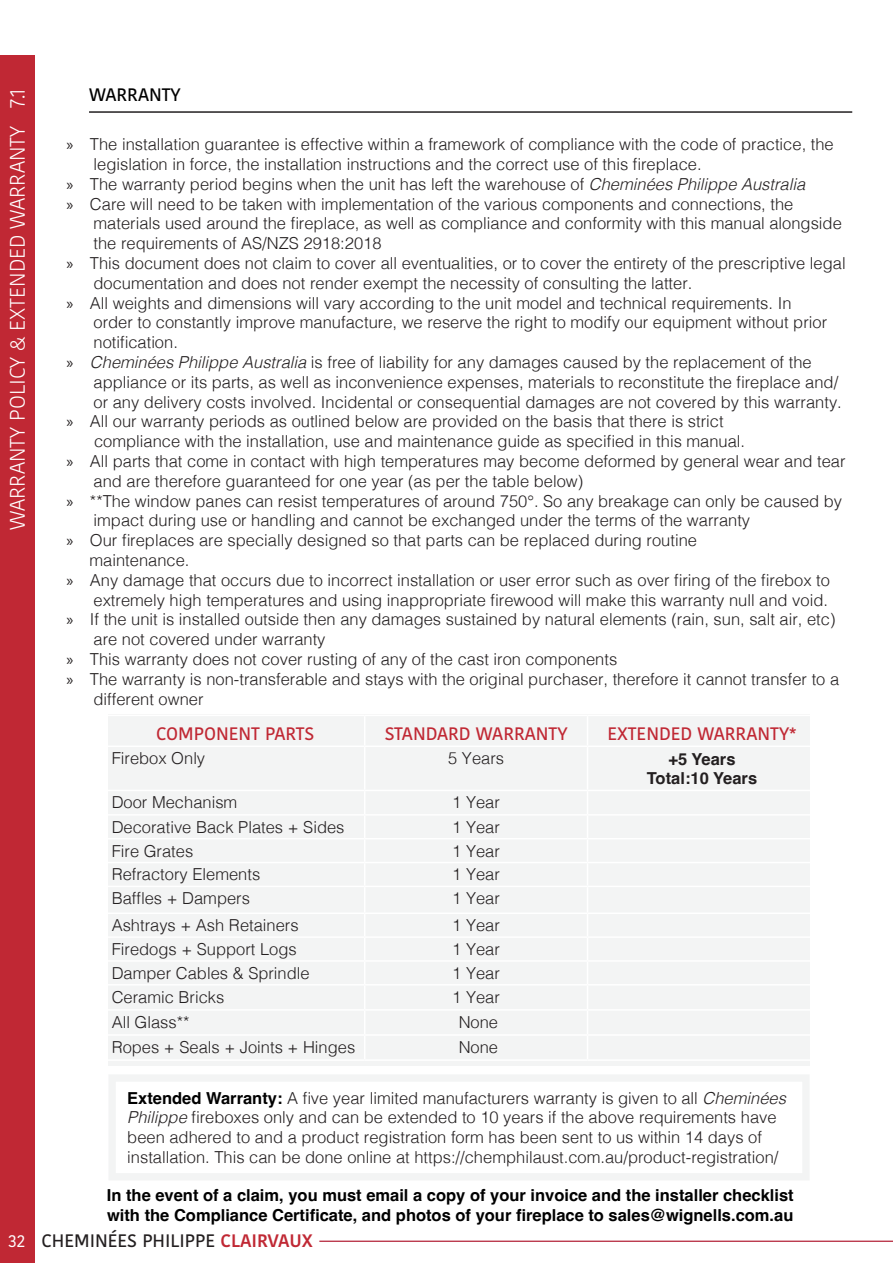
<style>
.page{position:relative;width:893px;height:1263px;background:#fff}
.page>*{position:absolute;margin:0;border:0;box-sizing:border-box;transform-origin:0 0}
.t1{font:300 21px "Kohinoor Bangla";color:#fff}
.t2{font:500 18px "Kohinoor Bangla";color:#c02834}
.t3{font:500 18px "Kohinoor Bangla";color:#231f20}
.t4{font:500 18px "Kohinoor Devanagari";color:#000}
.t5{font:300 16.5px/19.8px "Helvetica";color:#231f20}
.t6{font:700 16.5px/19.8px "Helvetica";color:#000}
.t7{font:700 16.5px "Helvetica";color:#231f20}
.s1{font-family:"Myriad Pro";font-weight:400}
.s2{font-style:italic}
.s3{font-weight:700;color:#000}
.s4{font-family:"Kohinoor Telugu";font-weight:400;color:#fff}
.s5{font-family:"Kohinoor Telugu"}
.s6{font-family:"Kohinoor Telugu";font-weight:600;color:#c02834}
</style>
<div class="page">
<div style="left:0;top:56px;width:35px;height:1207px;background:#c02834"></div>
<hr style="left:89px;top:111px;width:763px;height:2px;background:#231f20">
<div style="left:108px;top:715px;width:702px;height:351px;background:#f3f4f4"></div>
<hr style="left:105px;top:715px;width:260px;height:1px;background:#fff">
<hr style="left:365px;top:715px;width:223px;height:1px;background:#fff">
<svg style="left:364px;top:717px;width:1px;height:28px"></svg>
<hr style="left:588px;top:715px;width:229px;height:1px;background:#fff">
<svg style="left:587px;top:717px;width:1px;height:28px"></svg>
<hr style="left:105px;top:745px;width:260px;height:2px;background:#fff">
<hr style="left:365px;top:745px;width:223px;height:2px;background:#fff">
<hr style="left:364px;top:747px;width:1px;height:43px;background:#fff">
<hr style="left:588px;top:745px;width:229px;height:2px;background:#fff">
<hr style="left:587px;top:747px;width:1px;height:43px;background:#fff">
<hr style="left:105px;top:790px;width:260px;height:1px;background:#fff">
<hr style="left:365px;top:790px;width:223px;height:1px;background:#fff">
<hr style="left:588px;top:790px;width:229px;height:1px;background:#fff">
<hr style="left:105px;top:814px;width:260px;height:2px;background:#fff">
<hr style="left:365px;top:814px;width:223px;height:2px;background:#fff">
<hr style="left:588px;top:814px;width:229px;height:2px;background:#fff">
<hr style="left:105px;top:838px;width:260px;height:1px;background:#fff">
<hr style="left:365px;top:838px;width:223px;height:1px;background:#fff">
<hr style="left:588px;top:838px;width:229px;height:1px;background:#fff">
<hr style="left:105px;top:862px;width:260px;height:1px;background:#fff">
<hr style="left:365px;top:862px;width:223px;height:1px;background:#fff">
<hr style="left:588px;top:862px;width:229px;height:1px;background:#fff">
<hr style="left:105px;top:886px;width:260px;height:1px;background:#fff">
<hr style="left:365px;top:886px;width:223px;height:1px;background:#fff">
<hr style="left:588px;top:886px;width:229px;height:1px;background:#fff">
<hr style="left:105px;top:912px;width:260px;height:2px;background:#fff">
<hr style="left:365px;top:912px;width:223px;height:2px;background:#fff">
<hr style="left:588px;top:912px;width:229px;height:2px;background:#fff">
<hr style="left:105px;top:936px;width:260px;height:2px;background:#fff">
<hr style="left:365px;top:936px;width:223px;height:2px;background:#fff">
<hr style="left:588px;top:936px;width:229px;height:2px;background:#fff">
<hr style="left:105px;top:960px;width:260px;height:2px;background:#fff">
<hr style="left:365px;top:960px;width:223px;height:2px;background:#fff">
<hr style="left:588px;top:960px;width:229px;height:2px;background:#fff">
<hr style="left:105px;top:984px;width:260px;height:1px;background:#fff">
<hr style="left:365px;top:984px;width:223px;height:1px;background:#fff">
<hr style="left:588px;top:984px;width:229px;height:1px;background:#fff">
<hr style="left:105px;top:1009px;width:260px;height:2px;background:#fff">
<hr style="left:365px;top:1009px;width:223px;height:2px;background:#fff">
<hr style="left:588px;top:1009px;width:229px;height:2px;background:#fff">
<hr style="left:105px;top:1034px;width:260px;height:2px;background:#fff">
<hr style="left:365px;top:1034px;width:223px;height:2px;background:#fff">
<svg style="left:364px;top:792px;width:1px;height:267px"></svg>
<hr style="left:588px;top:1034px;width:229px;height:2px;background:#fff">
<svg style="left:587px;top:792px;width:1px;height:267px"></svg>
<hr style="left:105px;top:1059px;width:260px;height:2px;background:#fff">
<hr style="left:365px;top:1059px;width:223px;height:2px;background:#fff">
<hr style="left:588px;top:1059px;width:229px;height:2px;background:#fff">
<hr style="left:319px;top:1241px;width:574px;height:1px;background:#ab0a22">
<p class="t1" style="left:2px;top:530px;width:443px;rotate:-90deg">WARRANTY POLICY &amp; EXTENDED WARRANTY 7.1</p>
<p class="t4" style="left:89px;top:84px;width:93px">WARRANTY</p>
<p class="t5" style="left:94px;top:133px;width:742px;text-indent:-27px"><span class="s1">»</span> The installation guarantee is effective within a framework of compliance with the code of practice, the legislation in force, the installation instructions and the correct use of this fireplace.</p>
<p class="t5" style="left:67px;top:173px;width:740px"><span class="s1">»</span> The warranty period begins when the unit has left the warehouse of <span class="s2">Cheminées Philippe Australia</span></p>
<p class="t5" style="left:94px;top:193px;width:750px;text-indent:-27px"><span class="s1">»</span> Care will need to be taken with implementation of the various components and connections, the materials used around the fireplace, as well as compliance and conformity with this manual alongside the requirements of AS/NZS 2918:2018</p>
<p class="t5" style="left:94px;top:252px;width:754px;text-indent:-27px"><span class="s1">»</span> This document does not claim to cover all eventualities, or to cover the entirety of the prescriptive legal documentation and does not render exempt the necessity of consulting the latter.</p>
<p class="t5" style="left:94px;top:292px;width:735px;text-indent:-27px"><span class="s1">»</span> All weights and dimensions will vary according to the unit model and technical requirements. In order to constantly improve manufacture, we reserve the right to modify our equipment without prior notification.</p>
<p class="t5" style="left:94px;top:351px;width:750px;text-indent:-27px"><span class="s1">»</span> <span class="s2">Cheminées Philippe Australia</span> is free of liability for any damages caused by the replacement of the appliance or its parts, as well as inconvenience expenses, materials to reconstitute the fireplace and/ or any delivery costs involved. Incidental or consequential damages are not covered by this warranty.</p>
<p class="t5" style="left:67px;top:410px;width:659px"><span class="s1">»</span> All our warranty periods as outlined below are provided on the basis that there is strict</p>
<p class="t5" style="left:94px;top:430px;width:653px">compliance with the installation, use and maintenance guide as specified in this manual.</p>
<p class="t5" style="left:94px;top:450px;width:754px;text-indent:-27px"><span class="s1">»</span> All parts that come in contact with high temperatures may become deformed by general wear and tear and are therefore guaranteed for one year (as per the table below)</p>
<p class="t5" style="left:94px;top:490px;width:750px;text-indent:-27px"><span class="s1">»</span> **The window panes can resist temperatures of around 750°. So any breakage can only be caused by impact during use or handling and cannot be exchanged under the terms of the warranty</p>
<p class="t5" style="left:67px;top:529px;width:632px"><span class="s1">»</span> Our fireplaces are specially designed so that parts can be replaced during routine</p>
<p class="t5" style="left:89px;top:549px;width:101px">maintenance.</p>
<p class="t5" style="left:67px;top:569px;width:765px;text-align:right"><span class="s1">»</span> Any damage that occurs due to incorrect installation or user error such as over firing of the firebox to extremely high temperatures and using inappropriate firewood will make this warranty null and void.</p>
<p class="t5" style="left:94px;top:608px;width:743px;text-indent:-27px"><span class="s1">»</span> If the unit is installed outside then any damages sustained by natural elements (rain, sun, salt air, etc) are not covered under warranty</p>
<p class="t5" style="left:67px;top:648px;width:552px"><span class="s1">»</span> This warranty does not cover rusting of any of the cast iron components</p>
<p class="t5" style="left:94px;top:668px;width:747px;text-indent:-27px"><span class="s1">»</span> The warranty is non-transferable and stays with the original purchaser, therefore it cannot transfer to a different owner</p>
<p class="t2" style="left:156px;top:719px;width:160px">COMPONENT PARTS</p>
<p class="t2" style="left:385px;top:719px;width:184px">STANDARD WARRANTY</p>
<p class="t2" style="left:607px;top:719px;width:191px">EXTENDED WARRANTY*</p>
<p class="t5" style="left:112px;top:747px;width:95px">Firebox Only</p>
<p class="t5" style="left:448px;top:747px;width:57px">5 Years</p>
<p class="t7" style="left:668px;top:749px;width:69px">+5 Years</p>
<p class="t7" style="left:647px;top:769px;width:112px">Total:10 Years</p>
<p class="t5" style="left:112px;top:791px;width:127px">Door Mechanism</p>
<p class="t5" style="left:452px;top:791px;width:49px">1 Year</p>
<p class="t5" style="left:112px;top:816px;width:234px">Decorative Back Plates + Sides</p>
<p class="t5" style="left:452px;top:816px;width:49px">1 Year</p>
<p class="t5" style="left:112px;top:840px;width:83px">Fire Grates</p>
<p class="t5" style="left:452px;top:840px;width:49px">1 Year</p>
<p class="t5" style="left:112px;top:863px;width:150px">Refractory Elements</p>
<p class="t5" style="left:452px;top:863px;width:49px">1 Year</p>
<p class="t5" style="left:112px;top:887px;width:140px">Baffles + Dampers</p>
<p class="t5" style="left:452px;top:887px;width:49px">1 Year</p>
<p class="t5" style="left:112px;top:914px;width:188px">Ashtrays + Ash Retainers</p>
<p class="t5" style="left:452px;top:914px;width:49px">1 Year</p>
<p class="t5" style="left:112px;top:938px;width:187px">Firedogs + Support Logs</p>
<p class="t5" style="left:452px;top:938px;width:49px">1 Year</p>
<p class="t5" style="left:112px;top:962px;width:200px">Damper Cables &amp; Sprindle</p>
<p class="t5" style="left:452px;top:962px;width:49px">1 Year</p>
<p class="t5" style="left:112px;top:986px;width:114px">Ceramic Bricks</p>
<p class="t5" style="left:452px;top:986px;width:49px">1 Year</p>
<p class="t5" style="left:112px;top:1011px;width:79px">All Glass**</p>
<p class="t5" style="left:459px;top:1011px;width:41px">None</p>
<p class="t5" style="left:112px;top:1036px;width:245px">Ropes + Seals + Joints + Hinges</p>
<p class="t5" style="left:459px;top:1036px;width:41px">None</p>
<p class="t5" style="left:127px;top:1087px;width:660px"><span class="s3">Extended Warranty:</span> A five year limited manufacturers warranty is given to all <span class="s2">Cheminées Philippe</span> fireboxes only and can be extended to 10 years if the above requirements have been adhered to and a product registration form has been sent to us within 14 days of installation. This can be done online at https://chemphilaust.com.au/product-registration/</p>
<p class="t6" style="left:107px;top:1187px;width:688px">In the event of a claim, you must email a copy of your invoice and the installer checklist with the Compliance Certificate, and photos of your fireplace to sales@wignells.com.au</p>
<p class="t3" style="left:8px;top:1226px;width:306px"><span class="s4">32</span> CHEMINÉES <span class="s5">PHILIPPE</span> <span class="s6">CLAIRVAUX</span></p>
</div>
